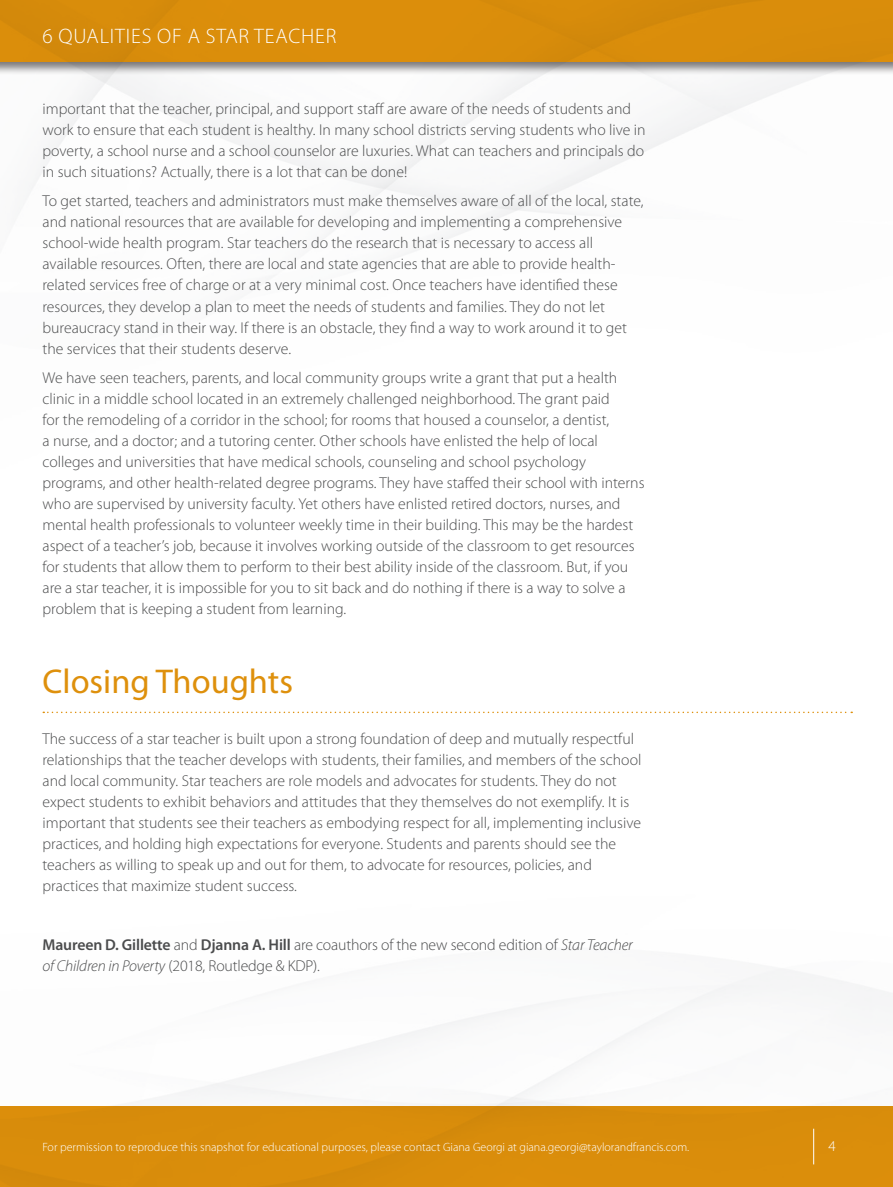
<style>
.page{position:relative;width:893px;height:1187px;background:#fff}
.page>*{position:absolute;margin:0;border:0;box-sizing:border-box;transform-origin:0 0}
.t1{font:34.5px "Myriad Pro";color:#de900c}
.t2{font:300 21px "Myriad Pro";letter-spacing:.04em;color:#fff}
.t3{font:300 15.75px/21px "Myriad Pro";color:#4b4c4d}
.t4{font:300 15px "Myriad Pro";color:#fff}
.t5{font:300 12px "Myriad Pro";color:#fff}
.s1{font-weight:600}
.s2{font-style:italic}
</style>
<div class="page">
<img style="left:30px;top:76px;width:863px;height:1030px">
<div style="left:0;top:1106px;width:893px;height:80px;background:#de900c"></div>
<div style="left:0;top:0;width:893px;height:76px;background:#231f20;opacity:.6"></div>
<div style="left:0;top:0;width:893px;height:62px;background:#de900c"></div>
<hr style="left:813px;top:1128px;width:1px;height:36px;background:#fff">
<svg style="left:43px;top:711px;width:809px;height:2px"></svg>
<h2 class="t2" style="left:43px;top:24px;width:295px">6 QUALITIES OF A STAR TEACHER</h2>
<p class="t3" style="left:43px;top:98px;width:605px">important that the teacher, principal, and support staff are aware of the needs of students and work to ensure that each student is healthy. In many school districts serving students who live in poverty, a school nurse and a school counselor are luxuries. What can teachers and principals do in such situations? Actually, there is a lot that can be done!</p>
<p class="t3" style="left:43px;top:191px;width:603px">To get started, teachers and administrators must make themselves aware of all of the local, state, and national resources that are available for developing and implementing a comprehensive school-wide health program. Star teachers do the research that is necessary to access all available resources. Often, there are local and state agencies that are able to provide health&shy;related services free of charge or at a very minimal cost. Once teachers have identified these resources, they develop a plan to meet the needs of students and families. They do not let bureaucracy stand in their way. If there is an obstacle, they find a way to work around it to get the services that their students deserve.</p>
<p class="t3" style="left:43px;top:367px;width:604px">We have seen teachers, parents, and local community groups write a grant that put a health clinic in a middle school located in an extremely challenged neighborhood. The grant paid<br>for the remodeling of a corridor in the school; for rooms that housed a counselor, a dentist,<br>a nurse, and a doctor; and a tutoring center. Other schools have enlisted the help of local colleges and universities that have medical schools, counseling and school psychology programs, and other health-related degree programs. They have staffed their school with interns who are supervised by university faculty. Yet others have enlisted retired doctors, nurses, and mental health professionals to volunteer weekly time in their building. This may be the hardest aspect of a teacher’s job, because it involves working outside of the classroom to get resources for students that allow them to perform to their best ability inside of the classroom. But, if you are a star teacher, it is impossible for you to sit back and do nothing if there is a way to solve a problem that is keeping a student from learning.</p>
<h1 class="t1" style="left:43px;top:662px;width:252px">Closing Thoughts</h1>
<p class="t3" style="left:43px;top:728px;width:600px">The success of a star teacher is built upon a strong foundation of deep and mutually respectful relationships that the teacher develops with students, their families, and members of the school and local community. Star teachers are role models and advocates for students. They do not expect students to exhibit behaviors and attitudes that they themselves do not exemplify. It is important that students see their teachers as embodying respect for all, implementing inclusive practices, and holding high expectations for everyone. Students and parents should see the teachers as willing to speak up and out for them, to advocate for resources, policies, and practices that maximize student success.</p>
<p class="t3" style="left:43px;top:934px;width:592px"><span class="s1">Maureen D. Gillette</span> and <span class="s1">Djanna A. Hill</span> are coauthors of the new second edition of <span class="s2">Star Teacher of Children in Poverty</span> (2018, Routledge &amp; KDP).</p>
<p class="t5" style="left:43px;top:1140px;width:648px">For permission to reproduce this snapshot for educational purposes, please contact Giana Georgi at giana.georgi@taylorandfrancis.com.</p>
<p class="t4" style="left:828px;top:1137px;width:9px">4</p>
</div>
